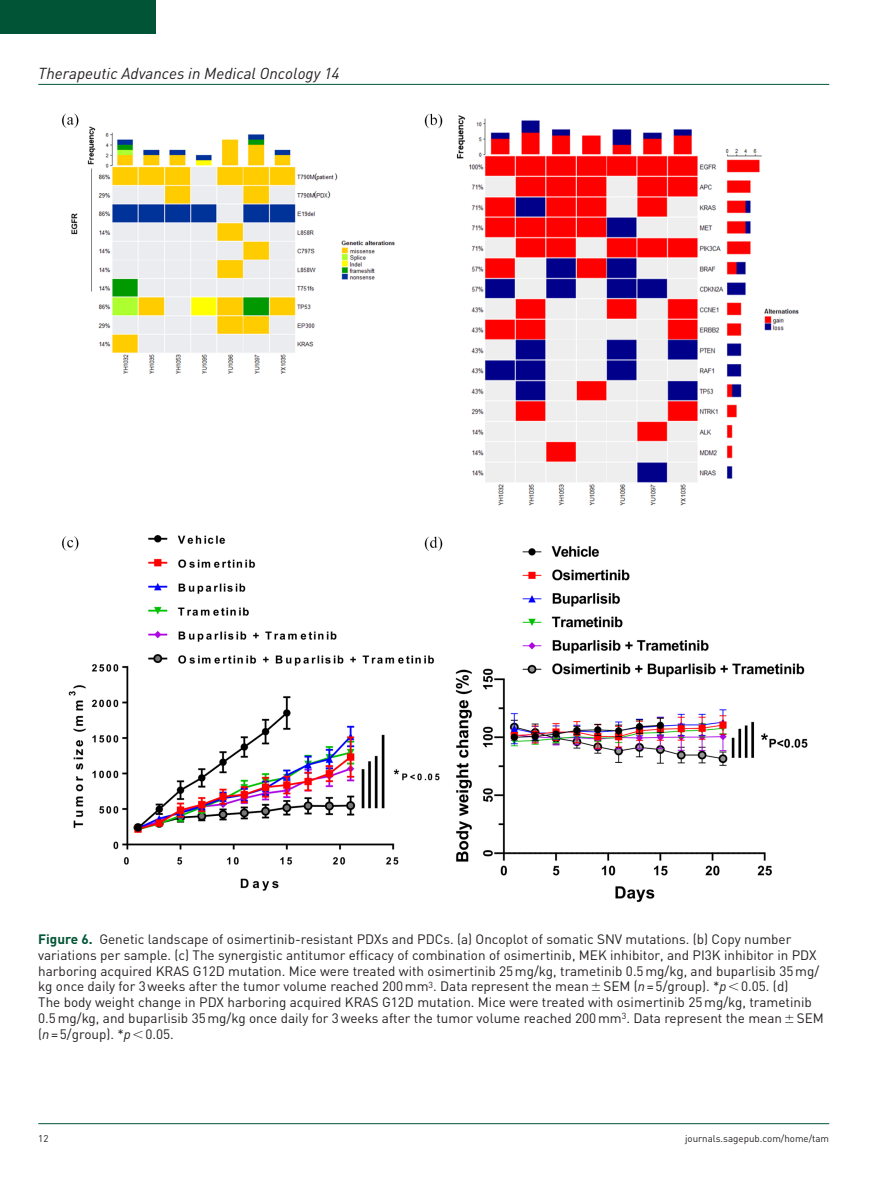
<style>
.page{position:relative;width:893px;height:1191px;background:#fff}
.page>*{position:absolute;margin:0;border:0;box-sizing:border-box;transform-origin:0 0}
.t1{font:italic 15.75px "DIN";color:#231f20}
.t2{font:13.5px/15.8px "DIN";color:#231f20}
.t3{font:9.75px "DIN";color:#231f20}
.s1{font-weight:700;color:#015436}
.s2{font-style:italic}
</style>
<div class="page">
<hr style="left:38px;top:84px;width:791px;height:1px;background:#015436">
<hr style="left:38px;top:1123px;width:791px;height:1px;background:#015436">
<div style="left:0;top:0;width:155px;height:34px;background:#015436"></div>
<img style="left:61px;top:113px;width:747px;height:790px">
<p class="t1" style="left:38px;top:63px;width:303px">Therapeutic Advances in Medical Oncology 14</p>
<p class="t2" style="left:38px;top:931px;width:787px"><span class="s1">Figure 6.</span> Genetic landscape of osimertinib-resistant PDXs and PDCs. (a) Oncoplot of somatic SNV mutations. (b) Copy number variations per sample. (c) The synergistic antitumor efficacy of combination of osimertinib, MEK inhibitor, and PI3K inhibitor in PDX harboring acquired KRAS G12D mutation. Mice were treated with osimertinib 25mg/kg, trametinib 0.5mg/kg, and buparlisib 35mg/ kg once daily for 3weeks after the tumor volume reached 200mm<sup>3</sup>. Data represent the mean SEM (<span class="s2">n</span>=5/group). *<span class="s2">p</span> 0.05. (d)<br>The body weight change in PDX harboring acquired KRAS G12D mutation. Mice were treated with osimertinib 25mg/kg, trametinib 0.5mg/kg, and buparlisib 35mg/kg once daily for 3weeks after the tumor volume reached 200mm<sup>3</sup>. Data represent the mean SEM (<span class="s2">n</span>=5/group). *<span class="s2">p</span> 0.05.</p>
<p class="t3" style="left:38px;top:1132px;width:12px">12</p>
<p class="t3" style="left:685px;top:1132px;width:146px">journals.sagepub.com/home/tam</p>
</div>
